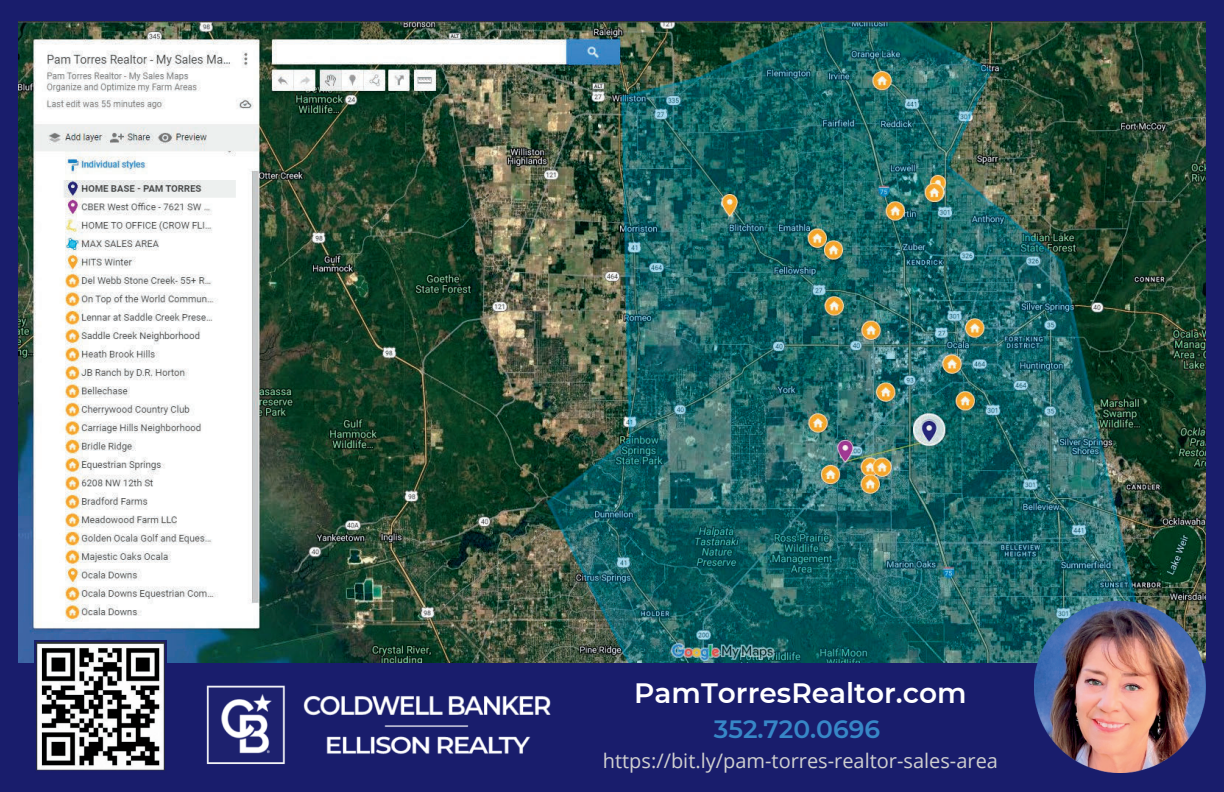
<style>
.page{position:relative;width:1224px;height:792px;background:#191d6c}
.page>*{position:absolute;margin:0;border:0;box-sizing:border-box;transform-origin:0 0}
.t1{font:600 28px "Montserrat";color:#fff}
.t2{font:600 25px "Montserrat";color:#3787c7}
.t3{font:20px "Open Sans";color:#d0d0d0}
</style>
<div class="page">
<img style="left:18px;top:21px;width:1188px;height:642px">
<img style="left:34px;top:640px;width:133px;height:131px">
<img style="left:1035px;top:602px;width:171px;height:171px">
<img style="left:206px;top:685px;width:345px;height:79px">
<h1 class="t1" style="left:634px;top:676px;width:334px">PamTorresRealtor.com</h1>
<p class="t2" style="left:714px;top:714px;width:168px">352.720.0696</p>
<p class="t3" style="left:603px;top:747px;width:397px">https://bit.ly/pam-torres-realtor-sales-area</p>
</div>
